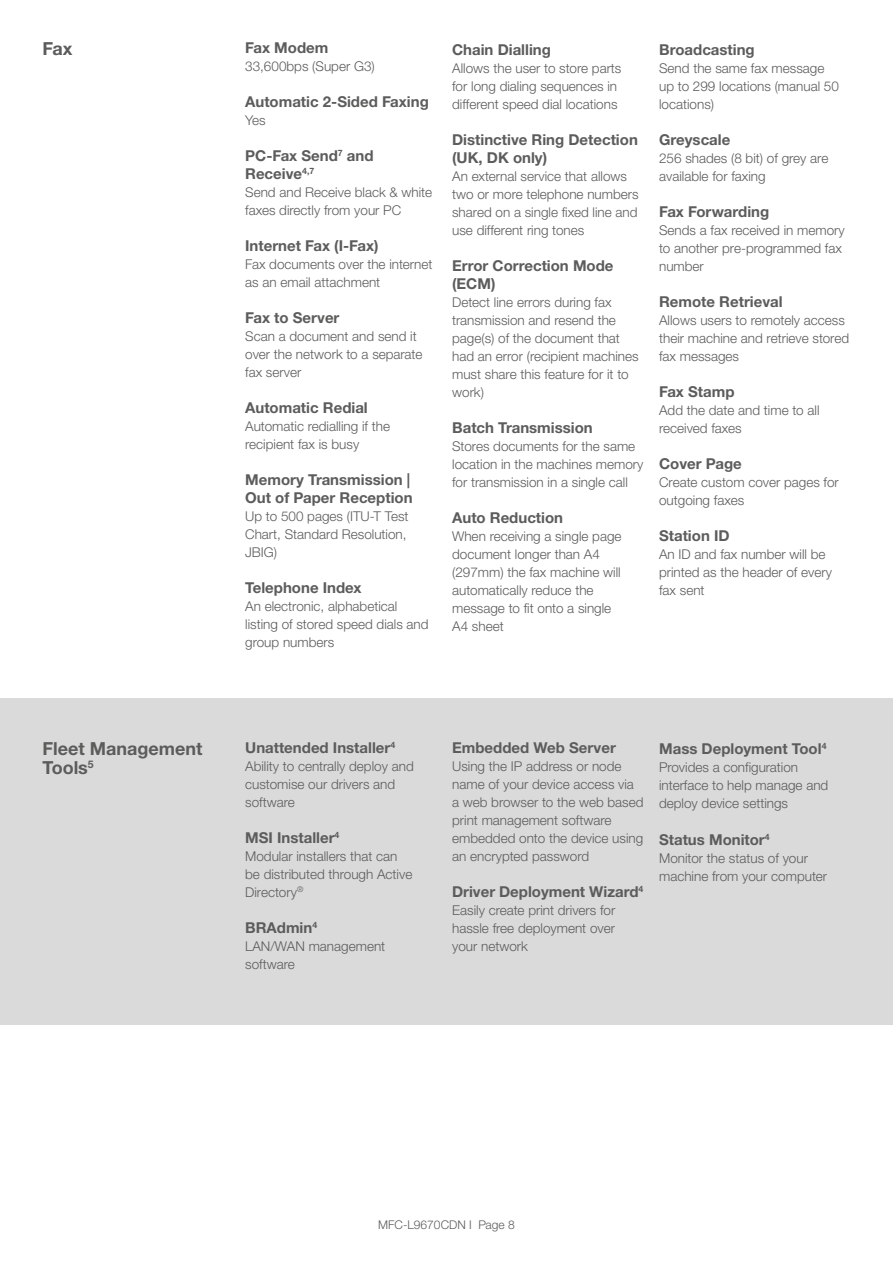
<style>
.page{position:relative;width:893px;height:1263px;background:#fff}
.page>*{position:absolute;margin:0;border:0;box-sizing:border-box;transform-origin:0 0}
.t1{font:700 18px/19.5px "Helvetica Neue LTW1 G";color:#5c5c5b}
.t2{font:700 15px/18px "Helvetica Neue LTW1 G";color:#5c5c5b}
.t3{font:300 13.5px/18px "Helvetica Neue LTW1 G";color:#5c5c5b}
.t4{font:300 12px "Helvetica Neue LTW1 G";color:#5c5c5b}
</style>
<div class="page">
<div style="left:0;top:698px;width:893px;height:327px;background:#dadada"></div>
<h1 class="t1" style="left:43px;top:39px;width:31px">Fax</h1>
<p class="t2" style="left:245px;top:39px;width:85px">Fax Modem</p>
<p class="t3" style="left:245px;top:57px;width:131px">33,600bps (Super G3)</p>
<p class="t2" style="left:245px;top:93px;width:185px">Automatic 2-Sided Faxing</p>
<p class="t3" style="left:245px;top:111px;width:22px">Yes</p>
<p class="t2" style="left:245px;top:147px;width:130px">PC-Fax Send<sup>7</sup> and<br>Receive<sup>4,7</sup></p>
<p class="t3" style="left:245px;top:183px;width:188px">Send and Receive black &amp; white faxes directly from your PC</p>
<p class="t2" style="left:245px;top:237px;width:135px">Internet Fax (I-Fax)</p>
<p class="t3" style="left:245px;top:255px;width:189px">Fax documents over the internet as an email attachment</p>
<p class="t2" style="left:245px;top:309px;width:96px">Fax to Server</p>
<p class="t3" style="left:245px;top:327px;width:179px">Scan a document and send it over the network to a separate fax server</p>
<p class="t2" style="left:245px;top:399px;width:124px">Automatic Redial</p>
<p class="t3" style="left:245px;top:417px;width:146px">Automatic redialling if the recipient fax is busy</p>
<p class="t2" style="left:245px;top:471px;width:169px">Memory Transmission |<br>Out of Paper Reception</p>
<p class="t3" style="left:245px;top:507px;width:165px">Up to 500 pages (ITU-T Test<br>Chart, Standard Resolution,<br>JBIG)</p>
<p class="t2" style="left:245px;top:579px;width:118px">Telephone Index</p>
<p class="t3" style="left:245px;top:597px;width:185px">An electronic, alphabetical listing of stored speed dials and group numbers</p>
<p class="t2" style="left:452px;top:41px;width:100px">Chain Dialling</p>
<p class="t3" style="left:452px;top:59px;width:171px">Allows the user to store parts for long dialing sequences in different speed dial locations</p>
<p class="t2" style="left:452px;top:131px;width:187px">Distinctive Ring Detection (UK, DK only)</p>
<p class="t3" style="left:452px;top:167px;width:188px">An external service that allows two or more telephone numbers shared on a single fixed line and use different ring tones</p>
<p class="t2" style="left:452px;top:257px;width:163px">Error Correction Mode (ECM)</p>
<p class="t3" style="left:452px;top:293px;width:188px">Detect line errors during fax transmission and resend the page(s) of the document that had an error (recipient machines must share this feature for it to work)</p>
<p class="t2" style="left:452px;top:419px;width:142px">Batch Transmission</p>
<p class="t3" style="left:452px;top:437px;width:193px">Stores documents for the same location in the machines memory for transmission in a single call</p>
<p class="t2" style="left:452px;top:509px;width:113px">Auto Reduction</p>
<p class="t3" style="left:452px;top:527px;width:171px">When receiving a single page document longer than A4 (297mm) the fax machine will automatically reduce the message to fit onto a single<br>A4 sheet</p>
<p class="t2" style="left:659px;top:41px;width:97px">Broadcasting</p>
<p class="t3" style="left:659px;top:59px;width:181px">Send the same fax message up to 299 locations (manual 50 locations)</p>
<p class="t2" style="left:659px;top:131px;width:73px">Greyscale</p>
<p class="t3" style="left:659px;top:149px;width:171px">256 shades (8 bit) of grey are available for faxing</p>
<p class="t2" style="left:659px;top:203px;width:112px">Fax Forwarding</p>
<p class="t3" style="left:659px;top:221px;width:187px">Sends a fax received in memory to another pre-programmed fax number</p>
<p class="t2" style="left:659px;top:293px;width:125px">Remote Retrieval</p>
<p class="t3" style="left:659px;top:311px;width:192px">Allows users to remotely access their machine and retrieve stored fax messages</p>
<p class="t2" style="left:659px;top:383px;width:77px">Fax Stamp</p>
<p class="t3" style="left:659px;top:401px;width:162px">Add the date and time to all received faxes</p>
<p class="t2" style="left:659px;top:455px;width:84px">Cover Page</p>
<p class="t3" style="left:659px;top:473px;width:181px">Create custom cover pages for outgoing faxes</p>
<p class="t2" style="left:659px;top:527px;width:72px">Station ID</p>
<p class="t3" style="left:659px;top:545px;width:174px">An ID and fax number will be printed as the header of every fax sent</p>
<h1 class="t1" style="left:43px;top:739px;width:161px">Fleet Management<br>Tools<sup>5</sup></h1>
<p class="t2" style="left:245px;top:738px;width:152px">Unattended Installer<sup>4</sup></p>
<p class="t3" style="left:245px;top:757px;width:170px">Ability to centrally deploy and customise our drivers and software</p>
<p class="t2" style="left:245px;top:828px;width:96px">MSI Installer<sup>4</sup></p>
<p class="t3" style="left:245px;top:847px;width:169px">Modular installers that can be distributed through Active<br>Directory<sup>®</sup></p>
<p class="t2" style="left:245px;top:918px;width:74px">BRAdmin<sup>4</sup></p>
<p class="t3" style="left:245px;top:937px;width:142px">LAN/WAN management software</p>
<p class="t2" style="left:452px;top:738px;width:165px">Embedded Web Server</p>
<p class="t3" style="left:452px;top:757px;width:193px">Using the IP address or node name of your device access via a web browser to the web based print management software embedded onto the device using an encrypted password</p>
<p class="t2" style="left:452px;top:882px;width:193px">Driver Deployment Wizard<sup>4</sup></p>
<p class="t3" style="left:452px;top:901px;width:165px;text-align:justify">Easily create print drivers for hassle free deployment over your network</p>
<p class="t2" style="left:659px;top:740px;width:169px">Mass Deployment Tool<sup>4</sup></p>
<p class="t3" style="left:659px;top:759px;width:171px">Provides a configuration interface to help manage and deploy device settings</p>
<p class="t2" style="left:659px;top:830px;width:112px">Status Monitor<sup>4</sup></p>
<p class="t3" style="left:659px;top:849px;width:169px">Monitor the status of your machine from your computer</p>
<p class="t4" style="left:378px;top:1217px;width:138px">MFC-L9670CDN I Page 8</p>
</div>
